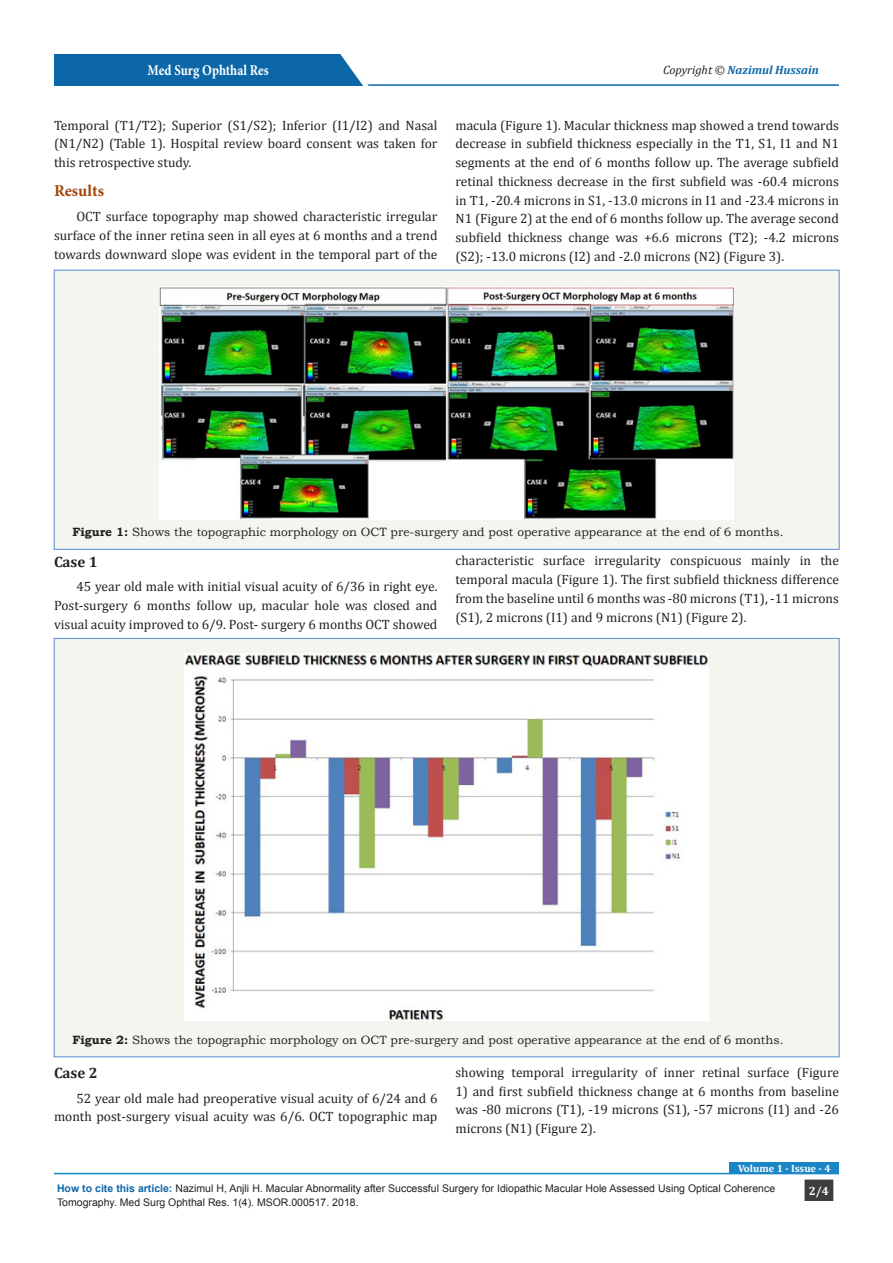
<style>
.page{position:relative;width:893px;height:1263px;background:#fff}
.page>*{position:absolute;margin:0;border:0;box-sizing:border-box;transform-origin:0 0}
.t1{font:700 16.5px "Minion Pro";color:#a14307}
.t2{font:700 15px "Minion Pro";color:#fff;scale:.86 1}
.t3{font:700 15px "Cambria";color:#231f20}
.t4{font:13.5px/18.8px "Cambria";color:#231f20;text-align:justify}
.t5{font:12px "Bookman Old Style";color:#231f20}
.t6{font:italic 700 12px "Cambria";color:#0b67a8}
.t7{font:700 12px "Cambria";color:#fffdee}
.t8{font:10.5px "Arial";color:#231f20}
.t9{font:700 10.5px "Cambria";color:#fff}
.s1{font-weight:400;color:#231f20}
.s2{font-weight:700}
.s3{font-weight:700;color:#0b67a8}
</style>
<div class="page">
<hr style="left:206px;top:84px;width:633px;height:2px;background:#0b67a8">
<div style="left:54px;top:54px;width:308px;height:32px;background:#0b67a8"></div>
<svg style="left:340px;top:54px;width:34px;height:32px"></svg>
<div style="left:804px;top:1179px;width:30px;height:22px;background:#3e3e3f"></div>
<div style="left:804px;top:1179px;width:30px;height:23px;border:1px solid #fff"></div>
<hr style="left:54px;top:1173px;width:785px;height:1px;background:#0b88c4">
<div style="left:730px;top:1162px;width:109px;height:12px;background:#1b86c6"></div>
<div style="left:54px;top:270px;width:785px;height:279px;background:#f5f5f0"></div>
<img style="left:160px;top:286px;width:574px;height:234px">
<div style="left:54px;top:638px;width:785px;height:419px;background:#f5f5f0"></div>
<img style="left:185px;top:654px;width:523px;height:367px">
<p class="t2" style="left:148px;top:60px;width:142px">Med Surg Ophthal Res</p>
<p class="t6" style="left:663px;top:61px;width:157px"><span class="s1">Copyright ©</span> Nazimul Hussain</p>
<p class="t4" style="left:54px;top:116px;width:385px">Temporal (T1/T2); Superior (S1/S2); Inferior (I1/I2) and Nasal (N1/N2) (Table 1). Hospital review board consent was taken for this retrospective study.</p>
<p class="t1" style="left:54px;top:179px;width:51px">Results</p>
<p class="t4" style="left:54px;top:207px;width:385px;text-indent:22px">OCT surface topography map showed characteristic irregular surface of the inner retina seen in all eyes at 6 months and a trend towards downward slope was evident in the temporal part of the</p>
<p class="t4" style="left:455px;top:116px;width:385px">macula (Figure 1). Macular thickness map showed a trend towards decrease in subfield thickness especially in the T1, S1, I1 and N1 segments at the end of 6 months follow up. The average subfield retinal thickness decrease in the first subfield was -60.4 microns in T1, -20.4 microns in S1, -13.0 microns in I1 and -23.4 microns in N1 (Figure 2) at the end of 6 months follow up. The average second subfield thickness change was +6.6 microns (T2); -4.2 microns (S2); -13.0 microns (I2) and -2.0 microns (N2) (Figure 3).</p>
<p class="t5" style="left:72px;top:524px;width:713px"><span class="s2">Figure 1:</span> Shows the topographic morphology on OCT pre-surgery and post operative appearance at the end of 6 months.</p>
<p class="t3" style="left:54px;top:551px;width:45px">Case 1</p>
<p class="t4" style="left:54px;top:577px;width:385px;text-indent:22px">45 year old male with initial visual acuity of 6/36 in right eye.<br>Post-surgery 6 months follow up, macular hole was closed and visual acuity improved to 6/9. Post- surgery 6 months OCT showed</p>
<p class="t4" style="left:455px;top:551px;width:385px">characteristic surface irregularity conspicuous mainly in the temporal macula (Figure 1). The first subfield thickness difference from the baseline until 6 months was -80 microns (T1), -11 microns (S1), 2 microns (I1) and 9 microns (N1) (Figure 2).</p>
<p class="t5" style="left:72px;top:1032px;width:713px"><span class="s2">Figure 2:</span> Shows the topographic morphology on OCT pre-surgery and post operative appearance at the end of 6 months.</p>
<p class="t3" style="left:54px;top:1062px;width:45px">Case 2</p>
<p class="t4" style="left:54px;top:1089px;width:385px;text-align:right">52 year old male had preoperative visual acuity of 6/24 and 6 month post-surgery visual acuity was 6/6. OCT topographic map</p>
<p class="t4" style="left:455px;top:1063px;width:385px">showing temporal irregularity of inner retinal surface (Figure</p>
<p class="t4" style="left:455px;top:1081px;width:385px">1) and first subfield thickness change at 6 months from baseline was -80 microns (T1), -19 microns (S1), -57 microns (I1) and -26 microns (N1) (Figure 2).</p>
<p class="t9" style="left:738px;top:1161px;width:94px">Volume 1 - Issue - 4</p>
<p class="t8" style="left:57px;top:1181px;width:720px"><span class="s3">How to cite this article:</span> Nazimul H, Anjli H. Macular Abnormality after Successful Surgery for Idiopathic Macular Hole Assessed Using Optical Coherence</p>
<p class="t7" style="left:809px;top:1182px;width:22px">2/4</p>
<p class="t8" style="left:57px;top:1195px;width:303px">Tomography. Med Surg Ophthal Res. 1(4). MSOR.000517. 2018.</p>
</div>
